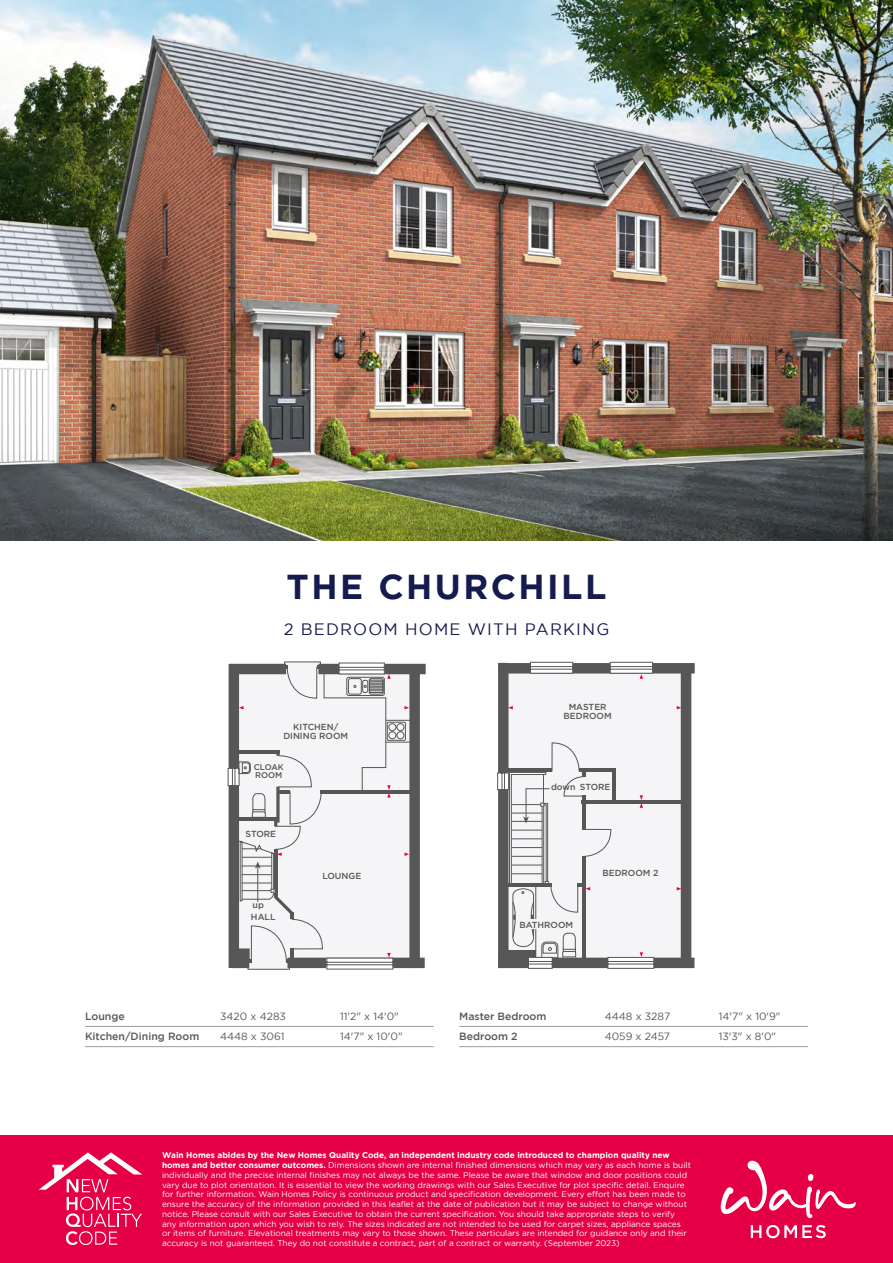
<style>
.page{position:relative;width:893px;height:1263px;background:#fff}
.page>*{position:absolute;margin:0;border:0;box-sizing:border-box;transform-origin:0 0}
.t1{font:700 34.5px "Gotham";letter-spacing:.07em;color:#161b4f}
.t2{font:16.5px "Gotham";letter-spacing:.07em;color:#161b4f}
.t3{font:10.5px "Gotham";color:#575756}
.t4{font:500 10.5px "Gotham";color:#575756}
.t5{font:500 8.85px/8.9px "Gotham";color:#575756;text-align:center}
.t6{font:8.25px/9.8px "Gotham";color:#fff}
.t7{font:500 8.25px/8.2px "Gotham";color:#575756}
.s1{font-weight:700}
</style>
<div class="page">
<div style="left:0;top:1135px;width:893px;height:128px;background:#e50046"></div>
<svg style="left:751px;top:1225px;width:75px;height:13px"></svg>
<svg style="left:721px;top:1161px;width:135px;height:57px"></svg>
<svg style="left:39px;top:1152px;width:103px;height:93px"></svg>
<hr style="left:85px;top:1026px;width:349px;height:1px;background:#9d9d9c">
<hr style="left:85px;top:1046px;width:349px;height:1px;background:#9d9d9c">
<hr style="left:459px;top:1026px;width:349px;height:1px;background:#9d9d9c">
<hr style="left:459px;top:1046px;width:349px;height:1px;background:#9d9d9c">
<img style="left:0;top:0;width:893px;height:540px">
<div style="left:506px;top:668px;width:174px;height:297px;background:#f5f4f6"></div>
<div style="left:498px;top:958px;width:196px;height:10px;background:#575756"></div>
<div style="left:499px;top:663px;width:196px;height:10px;background:#575756"></div>
<div style="left:681px;top:666px;width:10px;height:301px;background:#575756"></div>
<hr style="left:582px;top:800px;width:104px;height:3px;background:#575756">
<hr style="left:613px;top:769px;width:3px;height:33px;background:#575756">
<hr style="left:579px;top:768px;width:37px;height:4px;background:#575756">
<svg style="left:607px;top:662px;width:49px;height:17px"></svg>
<svg style="left:640px;top:795px;width:3px;height:13px"></svg>
<svg style="left:605px;top:952px;width:49px;height:17px"></svg>
<svg style="left:228px;top:662px;width:362px;height:308px"></svg>
<h1 class="t1" style="left:287px;top:567px;width:321px">THE CHURCHILL</h1>
<h2 class="t2" style="left:284px;top:620px;width:327px">2 BEDROOM HOME WITH PARKING</h2>
<p class="t5" style="left:283px;top:723px;width:66px">KITCHEN/<br>DINING ROOM</p>
<p class="t7" style="left:254px;top:763px;width:32px">CLOAK<br>ROOM</p>
<p class="t5" style="left:246px;top:829px;width:32px">STORE</p>
<p class="t5" style="left:253px;top:901px;width:13px">up</p>
<p class="t5" style="left:251px;top:912px;width:26px">HALL</p>
<p class="t5" style="left:322px;top:871px;width:40px">LOUNGE</p>
<p class="t4" style="left:85px;top:1010px;width:41px">Lounge</p>
<p class="t3" style="left:220px;top:1010px;width:67px">3420 x 4283</p>
<p class="t3" style="left:340px;top:1010px;width:60px">11'2" x 14'0"</p>
<p class="t4" style="left:85px;top:1030px;width:116px">Kitchen/Dining Room</p>
<p class="t3" style="left:220px;top:1030px;width:66px">4448 x 3061</p>
<p class="t3" style="left:340px;top:1030px;width:64px">14'7" x 10'0"</p>
<p class="t5" style="left:564px;top:702px;width:50px">MASTER<br>BEDROOM</p>
<p class="t5" style="left:551px;top:782px;width:26px">down</p>
<p class="t5" style="left:580px;top:782px;width:32px">STORE</p>
<p class="t5" style="left:519px;top:920px;width:55px">BATHROOM</p>
<p class="t5" style="left:602px;top:868px;width:58px">BEDROOM 2</p>
<p class="t4" style="left:459px;top:1010px;width:89px">Master Bedroom</p>
<p class="t3" style="left:605px;top:1010px;width:67px">4448 x 3287</p>
<p class="t3" style="left:719px;top:1010px;width:63px">14'7" x 10'9"</p>
<p class="t4" style="left:459px;top:1030px;width:60px">Bedroom 2</p>
<p class="t3" style="left:605px;top:1030px;width:67px">4059 x 2457</p>
<p class="t3" style="left:719px;top:1030px;width:59px">13'3" x 8'0"</p>
<p class="t6" style="left:162px;top:1150px;width:530px"><span class="s1">Wain Homes abides by the New Homes Quality Code, an independent industry code introduced to champion quality new homes and better consumer outcomes.</span> Dimensions shown are internal finished dimensions which may vary as each home is built individually and the precise internal finishes may not always be the same. Please be aware that window and door positions could vary due to plot orientation. It is essential to view the working drawings with our Sales Executive for plot specific detail. Enquire for further information. Wain Homes Policy is continuous product and specification development. Every effort has been made to ensure the accuracy of the information provided in this leaflet at the date of publication but it may be subject to change without notice. Please consult with our Sales Executive to obtain the current specification. You should take appropriate steps to verify any information upon which you wish to rely. The sizes indicated are not intended to be used for carpet sizes, appliance spaces or items of furniture. Elevational treatments may vary to those shown. These particulars are intended for guidance only and their accuracy is not guaranteed. They do not constitute a contract, part of a contract or warranty. (September 2023)</p>
</div>
